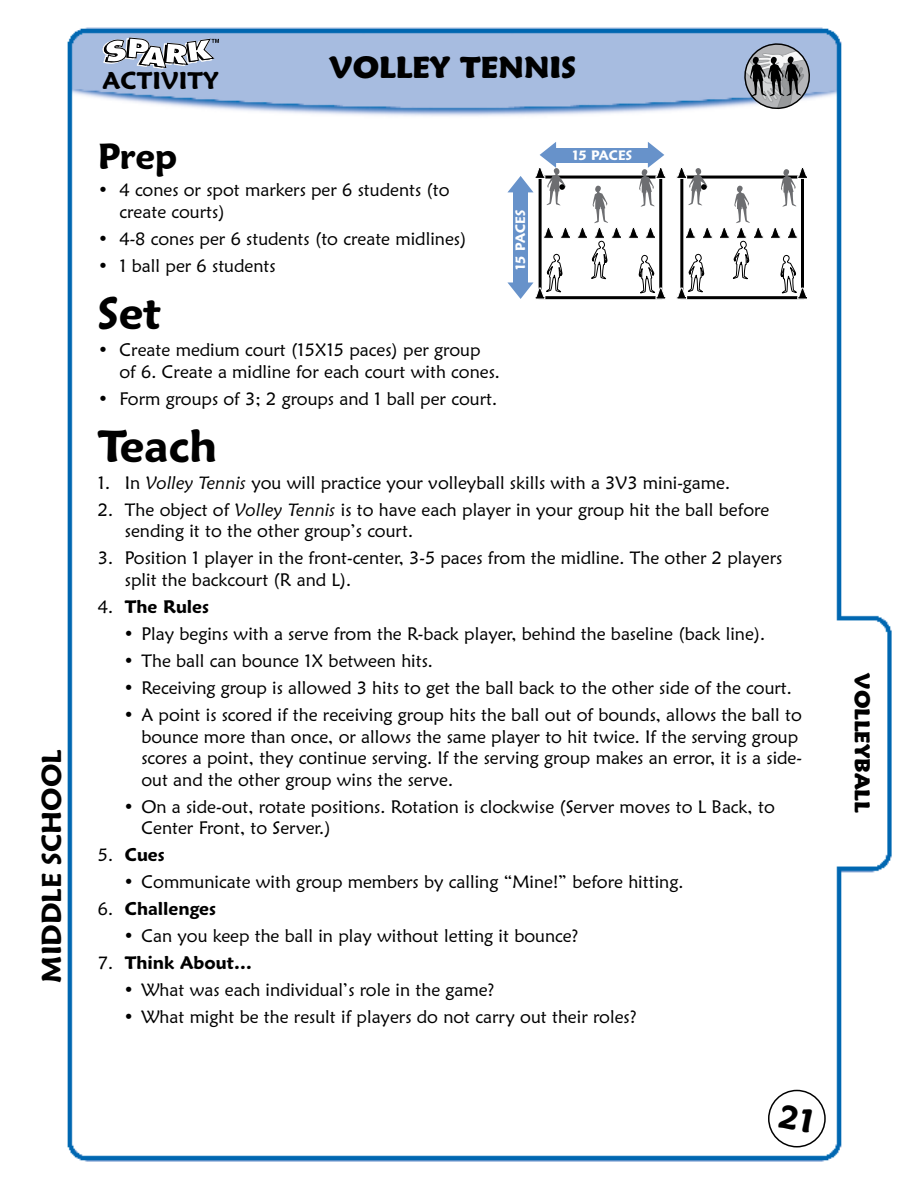
<style>
.page{position:relative;width:918px;height:1188px;background:#fff}
.page>*{position:absolute;margin:0;border:0;box-sizing:border-box;transform-origin:0 0}
.t1{font:600 45px "Maiandra GD";color:#000}
.t2{font:600 36px "Maiandra GD";color:#000}
.t3{font:900 30px "Maiandra GD";color:#000}
.t4{font:600 27px "Maiandra GD";color:#000}
.t5{font:600 24px "Maiandra GD";color:#000}
.t6{font:900 21px "Maiandra GD";color:#000}
.t7{font:18px/21.6px "Maiandra GD";color:#000}
.t8{font:600 18px "Maiandra GD";color:#000}
.t9{font:600 13.5px "Maiandra GD";color:#fff}
.s1{font-style:italic}
.s2{font-weight:400}
</style>
<div class="page">
<img style="left:67px;top:27px;width:825px;height:1135px">
<svg style="left:103px;top:37px;width:116px;height:32px"></svg>
<svg style="left:742px;top:43px;width:68px;height:68px"></svg>
<div style="left:539px;top:176px;width:123px;height:123px;border:3px solid #000"></div>
<div style="left:555px;top:148px;width:95px;height:14px;background:#6792ca"></div>
<div style="left:513px;top:190px;width:15px;height:95px;background:#6792ca"></div>
<svg style="left:507px;top:142px;width:59px;height:64px"></svg>
<svg style="left:543px;top:227px;width:11px;height:12px"></svg>
<svg style="left:560px;top:227px;width:11px;height:12px"></svg>
<svg style="left:577px;top:185px;width:45px;height:95px"></svg>
<svg style="left:628px;top:227px;width:11px;height:12px"></svg>
<svg style="left:645px;top:227px;width:11px;height:12px"></svg>
<svg style="left:639px;top:142px;width:27px;height:65px"></svg>
<svg style="left:507px;top:254px;width:56px;height:45px"></svg>
<svg style="left:639px;top:255px;width:27px;height:44px"></svg>
<div style="left:680px;top:176px;width:124px;height:123px;border:3px solid #000"></div>
<svg style="left:676px;top:167px;width:31px;height:39px"></svg>
<svg style="left:685px;top:227px;width:11px;height:12px"></svg>
<svg style="left:702px;top:227px;width:11px;height:12px"></svg>
<svg style="left:719px;top:185px;width:45px;height:95px"></svg>
<svg style="left:770px;top:227px;width:11px;height:12px"></svg>
<svg style="left:787px;top:227px;width:11px;height:12px"></svg>
<svg style="left:781px;top:167px;width:27px;height:40px"></svg>
<svg style="left:676px;top:254px;width:28px;height:45px"></svg>
<svg style="left:780px;top:255px;width:28px;height:44px"></svg>
<div style="left:769px;top:1090px;width:56px;height:57px;background:#fff;border-radius:50%"></div>
<div style="left:768px;top:1090px;width:58px;height:58px;border:2px solid #000;border-radius:50%"></div>
<h3 class="t4" style="left:35px;top:982px;width:234px;rotate:-90deg">MIDDLE SCHOOL</h3>
<h3 class="t5" style="left:103px;top:66px;width:118px">ACTIVITY</h3>
<h3 class="t3" style="left:329px;top:49px;width:248px">VOLLEY TENNIS</h3>
<h2 class="t2" style="left:98px;top:135px;width:81px">Prep</h2>
<p class="t7" style="left:119px;top:179px;width:332px;text-indent:-22px">• 4 cones or spot markers per 6 students (to create courts)</p>
<p class="t7" style="left:98px;top:227px;width:370px">• 4-8 cones per 6 students (to create midlines)</p>
<p class="t7" style="left:98px;top:254px;width:179px">• 1 ball per 6 students</p>
<h1 class="t1" style="left:98px;top:286px;width:65px">Set</h1>
<p class="t7" style="left:119px;top:339px;width:382px;text-indent:-22px">• Create medium court (15X15 paces) per group of 6. Create a midline for each court with cones.</p>
<p class="t7" style="left:98px;top:387px;width:401px">• Form groups of 3; 2 groups and 1 ball per court.</p>
<h1 class="t1" style="left:98px;top:419px;width:120px">Teach</h1>
<p class="t7" style="left:98px;top:472px;width:634px">1. In <span class="s1">Volley Tennis</span> you will practice your volleyball skills with a 3V3 mini-game.</p>
<p class="t7" style="left:125px;top:499px;width:646px;text-indent:-27px">2. The object of <span class="s1">Volley Tennis</span> is to have each player in your group hit the ball before sending it to the other group’s court.</p>
<p class="t7" style="left:125px;top:547px;width:659px;text-indent:-27px">3. Position 1 player in the front-center, 3-5 paces from the midline. The other 2 players split the backcourt (R and L).</p>
<p class="t8" style="left:98px;top:596px;width:113px"><span class="s2">4.</span> The Rules</p>
<p class="t7" style="left:123px;top:623px;width:643px">• Play begins with a serve from the R-back player, behind the baseline (back line).</p>
<p class="t7" style="left:123px;top:650px;width:311px">• The ball can bounce 1X between hits.</p>
<p class="t7" style="left:123px;top:677px;width:670px">• Receiving group is allowed 3 hits to get the ball back to the other side of the court.</p>
<p class="t7" style="left:141px;top:704px;width:662px;text-indent:-18px">• A point is scored if the receiving group hits the ball out of bounds, allows the ball to bounce more than once, or allows the same player to hit twice. If the serving group scores a point, they continue serving. If the serving group makes an error, it is a side&shy;out and the other group wins the serve.</p>
<p class="t7" style="left:141px;top:796px;width:635px;text-indent:-18px">• On a side-out, rotate positions. Rotation is clockwise (Server moves to L Back, to<br>Center Front, to Server.)</p>
<p class="t8" style="left:98px;top:844px;width:68px"><span class="s2">5.</span> Cues</p>
<p class="t7" style="left:123px;top:871px;width:562px">• Communicate with group members by calling “Mine!” before hitting.</p>
<p class="t8" style="left:98px;top:898px;width:119px"><span class="s2">6.</span> Challenges</p>
<p class="t7" style="left:123px;top:925px;width:457px">• Can you keep the ball in play without letting it bounce?</p>
<p class="t8" style="left:98px;top:952px;width:156px"><span class="s2">7.</span> Think About…</p>
<p class="t7" style="left:123px;top:979px;width:373px">• What was each individual’s role in the game?</p>
<p class="t7" style="left:123px;top:1006px;width:515px">• What might be the result if players do not carry out their roles?</p>
<p class="t9" style="left:572px;top:147px;width:61px">15 PACES</p>
<p class="t9" style="left:512px;top:270px;width:61px;rotate:-90deg">15 PACES</p>
<p class="t6" style="left:876px;top:673px;width:141px;rotate:90deg">VOLLEYBALL</p>
</div>
